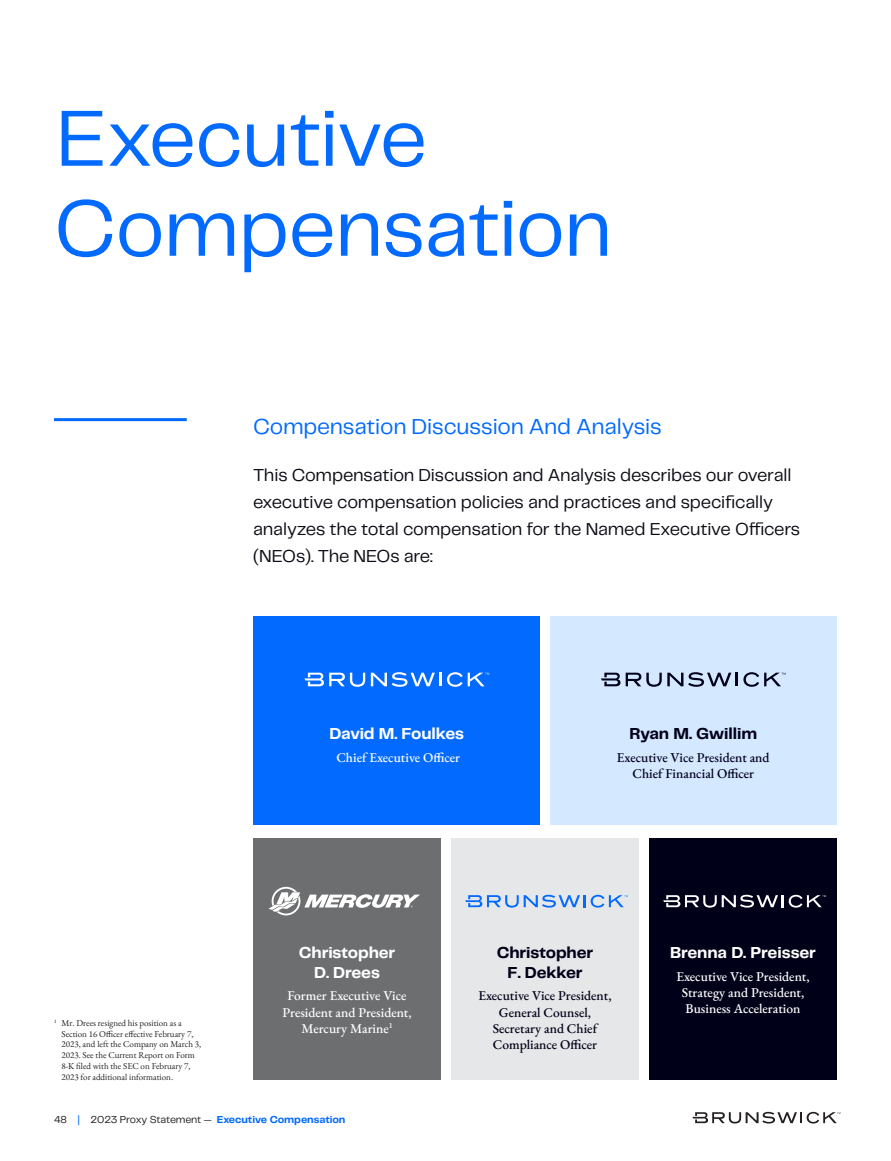
<style>
.page{position:relative;width:891px;height:1161px;background:#fff}
.page>*{position:absolute;margin:0;border:0;box-sizing:border-box;transform-origin:0 0}
.Headline_1-Variable{font:82.5px/90px "PP Telegraf";letter-spacing:-.015em;color:#026afe}
.Subhead_1_Span_Colum{font:22.5px "PP Telegraf";letter-spacing:-.005em;color:#026afe}
.Intro_Paragraph{font:18px/27px "PP Telegraf";letter-spacing:-.01em;color:#0d0c15}
.t1{font:700 16.5px/19.8px "PP Telegraf";letter-spacing:-.01em;color:#fff;text-align:center}
.t2{font:700 16.5px/19.8px "PP Telegraf";letter-spacing:-.01em;color:#000018;text-align:center}
.t3{font:500 13.5px/16.2px "EB Garamond";color:#fff;text-align:center}
.t4{font:500 13.5px/16.2px "EB Garamond";color:#000018;text-align:center}
.t5{font:10.5px "PP Telegraf";letter-spacing:-.01em;color:#231f20}
.Footnote_regular{font:9px/10.8px "EB Garamond";color:#231f20}
.s1{color:#026afe}
.s2{font-weight:700;color:#026afe}
</style>
<div class="page">
<svg style="left:692px;top:1112px;width:148px;height:12px"></svg>
<div style="left:253px;top:838px;width:188px;height:242px;background:#6d6e70"></div>
<div style="left:254px;top:616px;width:286px;height:209px;background:#026afe"></div>
<div style="left:550px;top:616px;width:287px;height:209px;background:#d4e8ff"></div>
<div style="left:451px;top:838px;width:188px;height:242px;background:#e6e7e9"></div>
<div style="left:649px;top:838px;width:188px;height:242px;background:#000018"></div>
<svg style="left:304px;top:673px;width:61px;height:14px"></svg>
<svg style="left:371px;top:672px;width:118px;height:15px"></svg>
<svg style="left:663px;top:895px;width:163px;height:13px"></svg>
<svg style="left:465px;top:895px;width:163px;height:13px"></svg>
<svg style="left:601px;top:672px;width:185px;height:15px"></svg>
<svg style="left:269px;top:887px;width:151px;height:28px"></svg>
<hr style="left:54px;top:418px;width:133px;height:3px;background:#026afe">
<p class="Headline_1-Variable" style="left:54px;top:91px;width:560px">Executive<br>Compensation</p>
<p class="Subhead_1_Span_Colum" style="left:253px;top:411px;width:410px">Compensation Discussion And Analysis</p>
<p class="Intro_Paragraph" style="left:253px;top:461px;width:549px">This Compensation Discussion and Analysis describes our overall executive compensation policies and practices and specifically analyzes the total compensation for the Named Executive Officers (NEOs). The NEOs are:</p>
<p class="t1" style="left:329px;top:723px;width:136px">David M. Foulkes</p>
<p class="t3" style="left:336px;top:749px;width:125px">Chief Executive Officer</p>
<p class="t2" style="left:629px;top:723px;width:129px">Ryan M. Gwillim</p>
<p class="t4" style="left:617px;top:749px;width:154px">Executive Vice President and<br>Chief Financial Officer</p>
<p class="Footnote_regular" style="left:62px;top:1018px;width:141px;text-indent:-8px"><sup>1</sup> Mr. Drees resigned his position as a Section 16 Officer effective February 7, 2023, and left the Company on March 3, 2023. See the Current Report on Form 8-K filed with the SEC on February 7, 2023 for additional information.</p>
<p class="t1" style="left:299px;top:942px;width:98px">Christopher<br>D. Drees</p>
<p class="t3" style="left:282px;top:988px;width:131px">Former Executive Vice<br>President and President,<br>Mercury Marine<sup>1</sup></p>
<p class="t5" style="left:54px;top:1113px;width:293px">48 <span class="s1">|</span> 2023 Proxy Statement — <span class="s2">Executive Compensation</span></p>
<p class="t2" style="left:497px;top:942px;width:98px">Christopher<br>F. Dekker</p>
<p class="t4" style="left:478px;top:988px;width:135px">Executive Vice President,<br>General Counsel,<br>Secretary and Chief<br>Compliance Officer</p>
<p class="t1" style="left:670px;top:942px;width:147px">Brenna D. Preisser</p>
<p class="t3" style="left:676px;top:968px;width:135px">Executive Vice President,<br>Strategy and President,<br>Business Acceleration</p>
</div>
